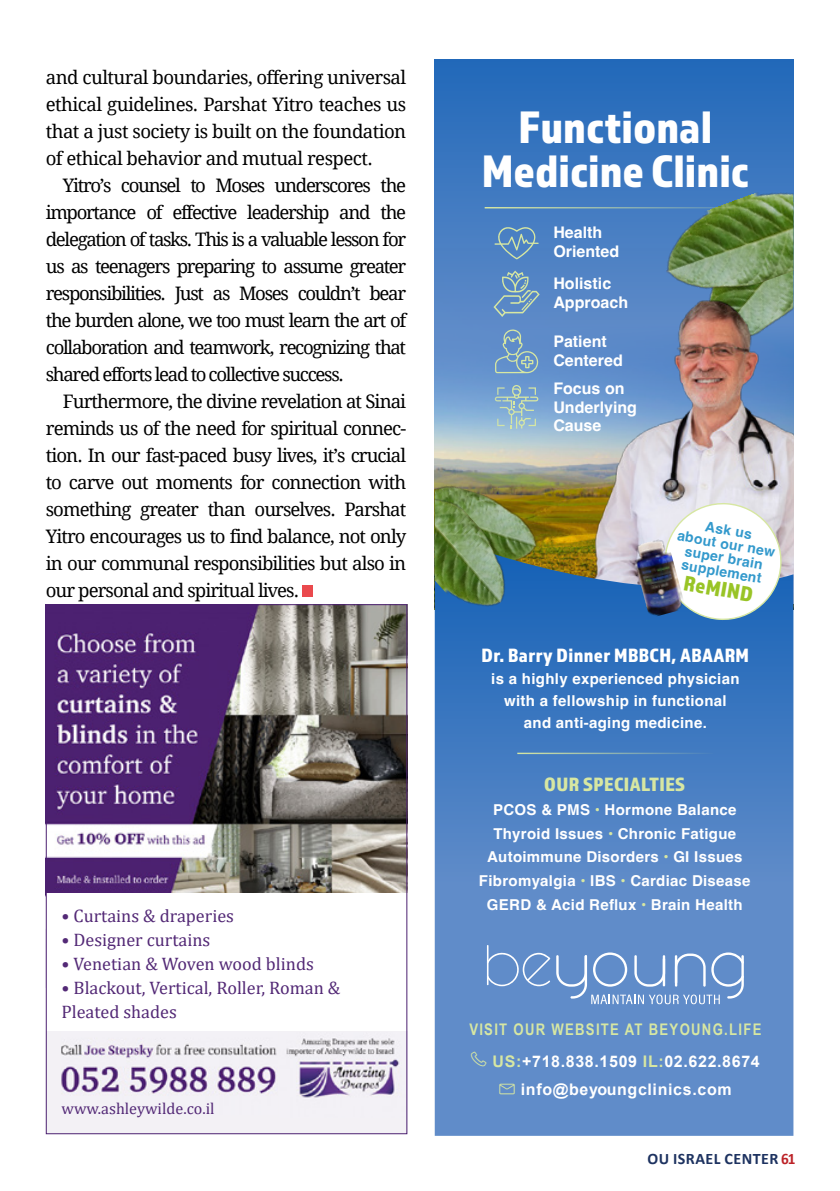
<style>
.page{position:relative;width:840px;height:1191px;background:#fff}
.page>*{position:absolute;margin:0;border:0;box-sizing:border-box;transform-origin:0 0}
.t1{font:47.2px/43.8px "Almaq Refined";color:#fff;text-align:center}
.t2{font:22px "Almaq Refined";color:#99c426}
.t3{font:20px "Almaq Refined";letter-spacing:.02em;color:#fff}
.t4{font:20px "Almaq Refined";letter-spacing:.02em;color:#d7e7a2}
.Body_-_Main_English{font:18.6px/27px "Droid Serif";letter-spacing:-.05em;color:#000;text-align:justify}
.t5{font:18.2px/24.2px "Cambria Math";color:#532976}
.t6{font:16.2px "Cambria Math";color:#532976}
.t7{font:700 16px/18.8px "Helvetica";color:#fff}
.t8{font:700 16px/32.4px "Arial Narrow";letter-spacing:.08em;color:#d7e7a2;text-align:right}
.t9{font:700 16px "Arial";letter-spacing:.04em;color:#fff}
.t10{font:700 16px "Calibri";letter-spacing:.03em;color:#1d3260}
.t11{font:700 15px/23.6px "Helvetica";letter-spacing:.02em;color:#fff;text-align:center}
.t12{font:700 14px/14px "Helvetica";color:#39c;text-align:center}
.s1{color:#d7e7a2}
.s2{font-family:"Arial"}
.s3{font-family:"Arial";color:#fff}
.s4{color:#bc2227}
</style>
<div class="page">
<div style="left:302px;top:585px;width:11px;height:11px;background:#ea494d"></div>
<svg style="left:434px;top:60px;width:359px;height:188px;background:#3473bd"></svg>
<img style="left:651px;top:179px;width:142px;height:69px">
<img style="left:434px;top:248px;width:359px;height:286px">
<hr style="left:484px;top:207px;width:277px;height:1px;background:#d7e7a2">
<img style="left:551px;top:269px;width:242px;height:265px">
<img style="left:526px;top:481px;width:19px;height:53px">
<svg style="left:434px;top:534px;width:359px;height:601px;background:#5082c2"></svg>
<svg style="left:486px;top:950px;width:64px;height:36px;background:#769cd0"></svg>
<hr style="left:486px;top:945px;width:2px;height:40px;background:#fff">
<svg style="left:556px;top:952px;width:187px;height:52px;background:#7a9ed1"></svg>
<img style="left:434px;top:479px;width:92px;height:146px">
<hr style="left:517px;top:752px;width:196px;height:2px;background:#d7e7a2">
<svg style="left:493px;top:270px;width:46px;height:47px;background:#6e97bf"></svg>
<svg style="left:494px;top:385px;width:44px;height:43px;background:#8fb5ca"></svg>
<svg style="left:494px;top:226px;width:44px;height:33px"></svg>
<svg style="left:494px;top:329px;width:44px;height:44px;background:#759dc2"></svg>
<svg style="left:661px;top:500px;width:122px;height:121px"></svg>
<img style="left:630px;top:537px;width:55px;height:81px">
<div style="left:46px;top:1021px;width:361px;height:113px;background:#f3f1f5"></div>
<img style="left:48px;top:606px;width:357px;height:287px">
<img style="left:286px;top:1038px;width:113px;height:60px">
<img style="left:61px;top:1044px;width:216px;height:50px">
<div style="left:46px;top:894px;width:361px;height:137px;background:#fff"></div>
<svg style="left:470px;top:1051px;width:16px;height:15px"></svg>
<svg style="left:499px;top:1083px;width:15px;height:11px"></svg>
<p class="Body_-_Main_English" style="left:46px;top:63px;width:362px">and cultural boundaries, offering universal ethical guidelines. Parshat Yitro teaches us that a just society is built on the foundation of ethical behavior and mutual respect.</p>
<p class="Body_-_Main_English" style="left:46px;top:171px;width:361px;text-indent:17px">Yitro’s counsel to Moses underscores the importance of effective leadership and the delegation of tasks. This is a valuable lesson for us as teenagers preparing to assume greater responsibilities. Just as Moses couldn’t bear the burden alone, we too must learn the art of collaboration and teamwork, recognizing that shared efforts lead to collective success.</p>
<p class="Body_-_Main_English" style="left:46px;top:387px;width:362px;text-indent:17px">Furthermore, the divine revelation at Sinai reminds us of the need for spiritual connec&shy;tion. In our fast-paced busy lives, it’s crucial to carve out moments for connection with something greater than ourselves. Parshat Yitro encourages us to find balance, not only in our communal responsibilities but also in our personal and spiritual lives.</p>
<p class="t5" style="left:61px;top:903px;width:174px">• Curtains &amp; draperies</p>
<p class="t5" style="left:61px;top:927px;width:150px">• Designer curtains</p>
<p class="t5" style="left:61px;top:951px;width:254px">• Venetian &amp; Woven wood blinds</p>
<p class="t5" style="left:61px;top:975px;width:280px">• Blackout, Vertical, Roller, Roman &amp;<br>Pleated shades</p>
<p class="t6" style="left:61px;top:1099px;width:154px">www.ashleywilde.co.il</p>
<p class="t1" style="left:481px;top:104px;width:268px">Functional<br>Medicine Clinic</p>
<p class="t7" style="left:553px;top:225px;width:67px">Health<br>Oriented</p>
<p class="t7" style="left:553px;top:276px;width:76px">Holistic<br>Approach</p>
<p class="t7" style="left:553px;top:333px;width:71px">Patient<br>Centered</p>
<p class="t7" style="left:553px;top:380px;width:85px">Focus on<br>Underlying<br>Cause</p>
<p class="t12" style="left:680px;top:516px;width:101px;rotate:10deg">Ask us<br>about our new super brain supplement</p>
<p class="t2" style="left:686px;top:569px;width:71px;rotate:10deg">ReMIND</p>
<p class="t3" style="left:481px;top:643px;width:269px">Dr. Barry Dinner MBBCH, ABAARM</p>
<p class="t11" style="left:491px;top:669px;width:250px;line-height:22px">is a highly experienced physician with a fellowship in functional and anti-aging medicine.</p>
<p class="t4" style="left:544px;top:772px;width:142px">OUR SPECIALTIES</p>
<p class="t11" style="left:478px;top:799px;width:273px">PCOS &amp; PMS <span class="s1">•</span> Hormone Balance<br>Thyroid Issues <span class="s1">•</span> Chronic Fatigue<br>Autoimmune Disorders <span class="s1">•</span> GI Issues<br>Fibromyalgia <span class="s1">•</span> IBS <span class="s1">•</span> Cardiac Disease<br>GERD &amp; Acid Reflux <span class="s1">•</span> Brain Health</p>
<p class="t8" style="left:469px;top:1012px;width:293px">VISIT OUR WEBSITE AT BEYOUNG.LIFE<br><span class="s2">US:</span><span class="s3">+718.838.1509</span> <span class="s2">IL:</span><span class="s3">02.622.8674</span></p>
<p class="t9" style="left:520px;top:1078px;width:212px">info@beyoungclinics.com</p>
<p class="t10" style="left:647px;top:1147px;width:150px">OU ISRAEL CENTER <span class="s4">61</span></p>
</div>
